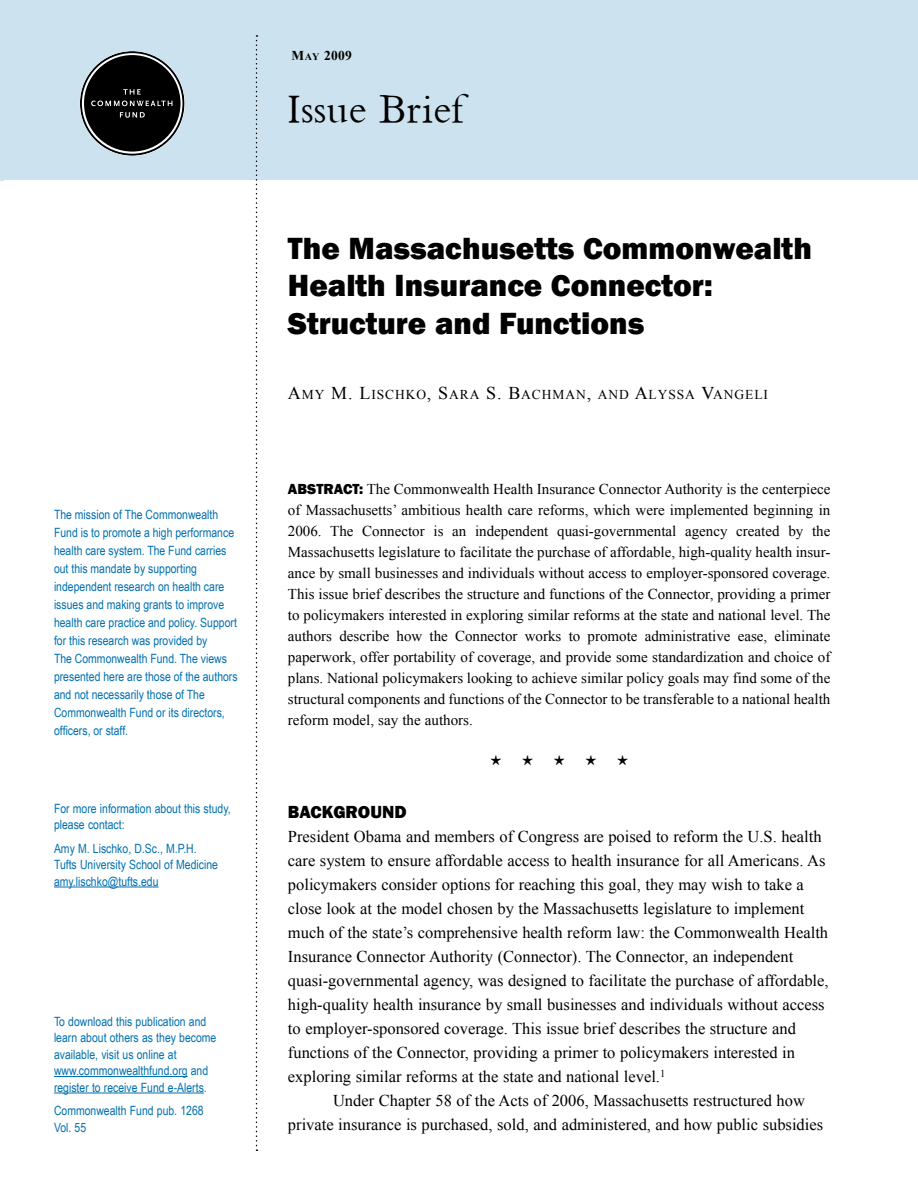
<style>
.page{position:relative;width:918px;height:1188px;background:#fff}
.page>*{position:absolute;margin:0;border:0;box-sizing:border-box;transform-origin:0 0}
.t1{font:42px "Bembo";color:#000}
.Issue_Brief_Title{font:800 31.5px/37.8px "Franklin Gothic";color:#000}
.Head_A_-_Franklin{font:800 18px "Franklin Gothic";color:#000}
.BT_2_-_Times_IB{font:16.5px/24px "Times New Roman";color:#000}
.BT_-_Abstract_text{font:15px/21px "Times New Roman";color:#000;text-align:justify}
.Authors_names{font:13.5px "Times New Roman";letter-spacing:.065em;color:#000}
.t2{font:700 13.5px "Times New Roman";color:#000}
.t3{font:12.75px/18px "Arial Narrow";color:#0070af}
.s1{font-size:10.2px}
.s2{font-size:18px}
.s3{font-family:"Franklin Gothic";font-weight:800}
</style>
<div class="page">
<hr style="left:0;top:0;width:3px;height:181px;background:#cce2ef">
<div style="left:0;top:0;width:918px;height:180px;background:#cce2ef"></div>
<svg style="left:256px;top:35px;width:1px;height:1116px"></svg>
<svg style="left:82px;top:53px;width:100px;height:101px"></svg>
<hr style="left:54px;top:1076px;width:134px;height:1px;background:#0070af">
<hr style="left:54px;top:1093px;width:150px;height:1px;background:#0070af">
<hr style="left:54px;top:887px;width:105px;height:1px;background:#0070af">
<p class="t3" style="left:54px;top:505px;width:185px">The mission of The Commonwealth Fund is to promote a high performance health care system. The Fund carries out this mandate by supporting independent research on health care issues and making grants to improve health care practice and policy. Support for this research was provided by<br>The Commonwealth Fund. The views presented here are those of the authors and not necessarily those of The Commonwealth Fund or its directors, officers, or staff.</p>
<p class="t3" style="left:54px;top:799px;width:178px;line-height:16.5px">For more information about this study, please contact:</p>
<p class="t3" style="left:54px;top:839px;width:144px">Amy M. Lischko, D.Sc., M.P.H.</p>
<p class="t3" style="left:54px;top:855px;width:166px">Tufts University School of Medicine</p>
<p class="t3" style="left:54px;top:872px;width:106px">amy.lischko@tufts.edu</p>
<p class="t3" style="left:54px;top:1012px;width:164px;line-height:16.5px">To download this publication and learn about others as they become available, visit us online at www.commonwealthfund.org and register to receive Fund e-Alerts.</p>
<p class="t3" style="left:54px;top:1102px;width:151px;line-height:16.5px">Commonwealth Fund pub. 1268<br>Vol. 55</p>
<p class="t2" style="left:292px;top:46px;width:62px">M<span class="s1">ay</span> 2009</p>
<p class="t1" style="left:287px;top:84px;width:177px">Issue Brief</p>
<p class="Issue_Brief_Title" style="left:288px;top:229px;width:526px">The Massachusetts Commonwealth<br>Health Insurance Connector:<br>Structure and Functions</p>
<p class="Authors_names" style="left:288px;top:385px;width:482px"><span class="s2">A</span>MY <span class="s2">M. L</span>ISCHKO<span class="s2">, S</span> ARA <span class="s2">S. B</span>ACHMAN<span class="s2">,</span> AND <span class="s2">A</span>LYSSA <span class="s2">V</span>ANGELI</p>
<p class="BT_-_Abstract_text" style="left:288px;top:478px;width:544px"><span class="s3">ABSTRACT:</span> The Commonwealth Health Insurance Connector Authority is the centerpiece of Massachusetts’ ambitious health care reforms, which were implemented beginning in 2006. The Connector is an independent quasi-governmental agency created by the Massachusetts legislature to facilitate the purchase of affordable, high-quality health insur&shy;ance by small businesses and individuals without access to employer-sponsored coverage.<br>This issue brief describes the structure and functions of the Connector, providing a primer to policymakers interested in exploring similar reforms at the state and national level. The authors describe how the Connector works to promote administrative ease, eliminate paperwork, offer portability of coverage, and provide some standardization and choice of plans. National policymakers looking to achieve similar policy goals may find some of the structural components and functions of the Connector to be transferable to a national health reform model, say the authors.</p>
<p class="Head_A_-_Franklin" style="left:288px;top:801px;width:120px">BACKGROUND</p>
<p class="BT_2_-_Times_IB" style="left:288px;top:825px;width:542px">President Obama and members of Congress are poised to reform the U.S. health care system to ensure affordable access to health insurance for all Americans. As policymakers consider options for reaching this goal, they may wish to take a close look at the model chosen by the Massachusetts legislature to implement much of the state’s comprehensive health reform law: the Commonwealth Health Insurance Connector Authority (Connector). The Connector, an independent quasi-governmental agency, was designed to facilitate the purchase of affordable, high-quality health insurance by small businesses and individuals without access to employer-sponsored coverage. This issue brief describes the structure and functions of the Connector, providing a primer to policymakers interested in exploring similar reforms at the state and national level.<sup>1</sup></p>
<p class="BT_2_-_Times_IB" style="left:288px;top:1089px;width:537px;text-indent:45px">Under Chapter 58 of the Acts of 2006, Massachusetts restructured how private insurance is purchased, sold, and administered, and how public subsidies</p>
</div>
